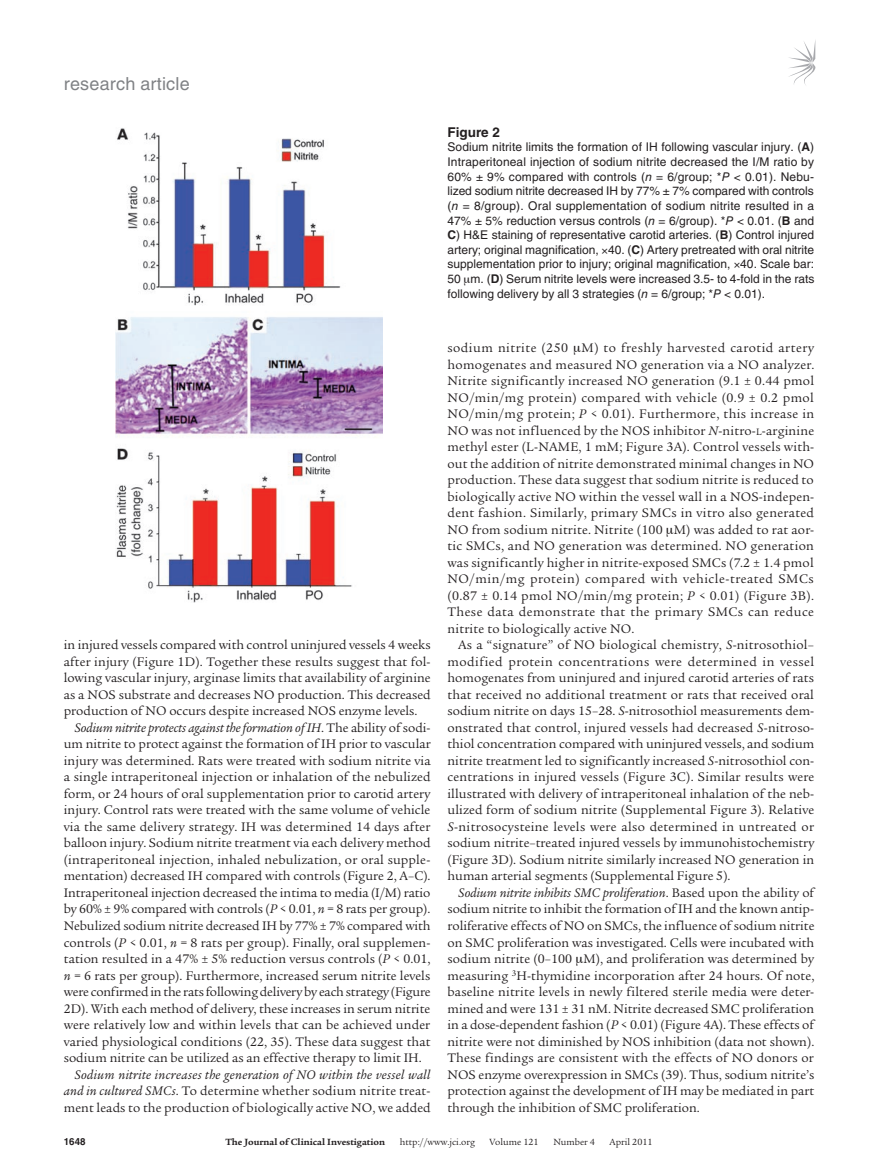
<style>
.page{position:relative;width:878px;height:1175px;background:#fff}
.page>*{position:absolute;margin:0;border:0;box-sizing:border-box;transform-origin:0 0}
.t1{font:18px "Helvetica LT Std";letter-spacing:.01em;color:#808285}
.t2{font:13.5px/16.5px "Legacy Serif Std";color:#231f20;text-align:justify}
.t3{font:italic 13.5px "Legacy Serif Std";letter-spacing:-.005em;color:#231f20}
.t4{font:700 13.5px "Helvetica LT Std";color:#231f20}
.t5{font:12px/14.7px "Helvetica LT Std";color:#231f20;text-align:justify}
.t6{font:9.75px "Legacy Serif Std";color:#231f20}
.t7{font:700 9.75px "Legacy Serif Std";color:#231f20}
.t8{font:700 9.75px "Helvetica LT Std";color:#231f20}
.s1{font-weight:700}
.s2{font-style:italic}
.s3{font-style:normal}
.s4{font-size:10.2px}
</style>
<div class="page">
<svg style="left:789px;top:42px;width:26px;height:43px"></svg>
<img style="left:115px;top:128px;width:268px;height:474px">
<h1 class="t1" style="left:64px;top:73px;width:127px">research article</h1>
<p class="t4" style="left:447px;top:124px;width:54px">Figure 2</p>
<p class="t5" style="left:447px;top:140px;width:368px">Sodium nitrite limits the formation of IH following vascular injury. (<span class="s1">A</span>)<br>Intraperitoneal injection of sodium nitrite decreased the I/M ratio by 60% ± 9% compared with controls (<span class="s2">n</span> = 6/group; *<span class="s2">P</span> &lt; 0.01). Nebu&shy;lized sodium nitrite decreased IH by 77% ± 7% compared with controls (<span class="s2">n</span> = 8/group). Oral supplementation of sodium nitrite resulted in a 47% ± 5% reduction versus controls (<span class="s2">n</span> = 6/group). *<span class="s2">P</span> &lt; 0.01. (<span class="s1">B</span> and <span class="s1">C</span>) H&amp;E staining of representative carotid arteries. (<span class="s1">B</span>) Control injured artery; original magnification, 40. (<span class="s1">C</span>) Artery pretreated with oral nitrite supplementation prior to injury; original magnification, 40. Scale bar:<br>50 m. (<span class="s1">D</span>) Serum nitrite levels were increased 3.5- to 4-fold in the rats following delivery by all 3 strategies (<span class="s2">n</span> = 6/group; *<span class="s2">P</span> &lt; 0.01).</p>
<p class="t2" style="left:64px;top:637px;width:368px">in injured vessels compared with control uninjured vessels 4 weeks</p>
<p class="t2" style="left:64px;top:653px;width:368px">after injury (Figure 1D). Together these results suggest that fol-</p>
<p class="t2" style="left:64px;top:670px;width:368px">lowing vascular injury, arginase limits that availability of arginine</p>
<p class="t2" style="left:64px;top:686px;width:368px">as a NOS substrate and decreases NO production. This decreased</p>
<p class="t2" style="left:64px;top:703px;width:355px">production of NO occurs despite increased NOS enzyme levels.</p>
<p class="t3" style="left:74px;top:720px;width:357px">Sodium nitrite protects against the formation of IH<span class="s3">. The ability of sodi-</span></p>
<p class="t2" style="left:64px;top:736px;width:368px">um nitrite to protect against the formation of IH prior to vascular</p>
<p class="t2" style="left:64px;top:752px;width:368px">injury was determined. Rats were treated with sodium nitrite via</p>
<p class="t2" style="left:64px;top:769px;width:368px">a single intraperitoneal injection or inhalation of the nebulized</p>
<p class="t2" style="left:64px;top:785px;width:368px">form, or 24 hours of oral supplementation prior to carotid artery</p>
<p class="t2" style="left:64px;top:802px;width:368px">injury. Control rats were treated with the same volume of vehicle</p>
<p class="t2" style="left:64px;top:818px;width:368px">via the same delivery strategy. IH was determined 14 days after</p>
<p class="t2" style="left:64px;top:835px;width:368px">balloon injury. Sodium nitrite treatment via each delivery method</p>
<p class="t2" style="left:64px;top:851px;width:368px">(intraperitoneal injection, inhaled nebulization, or oral supple-</p>
<p class="t2" style="left:64px;top:868px;width:368px">mentation) decreased IH compared with controls (Figure 2, A–C).</p>
<p class="t2" style="left:64px;top:884px;width:368px">Intraperitoneal injection decreased the intima to media (I/M) ratio</p>
<p class="t2" style="left:64px;top:901px;width:368px">by 60% ± 9% compared with controls (<span class="s2">P</span> &lt; 0.01, <span class="s2">n</span> = 8 rats per group).</p>
<p class="t2" style="left:64px;top:917px;width:368px">Nebulized sodium nitrite decreased IH by 77% ± 7% compared with</p>
<p class="t2" style="left:64px;top:934px;width:368px">controls (<span class="s2">P</span> &lt; 0.01, <span class="s2">n</span> = 8 rats per group). Finally, oral supplemen-</p>
<p class="t2" style="left:64px;top:950px;width:368px">tation resulted in a 47% ± 5% reduction versus controls (<span class="s2">P</span> &lt; 0.01,</p>
<p class="t2" style="left:64px;top:967px;width:368px"><span class="s2">n</span> = 6 rats per group). Furthermore, increased serum nitrite levels</p>
<p class="t2" style="left:64px;top:983px;width:368px">were confirmed in the rats following delivery by each strategy (Figure</p>
<p class="t2" style="left:64px;top:1000px;width:368px">2D). With each method of delivery, these increases in serum nitrite</p>
<p class="t2" style="left:64px;top:1016px;width:368px">were relatively low and within levels that can be achieved under</p>
<p class="t2" style="left:64px;top:1033px;width:368px">varied physiological conditions (22, 35). These data suggest that</p>
<p class="t2" style="left:64px;top:1049px;width:359px">sodium nitrite can be utilized as an effective therapy to limit IH.</p>
<p class="t2" style="left:64px;top:1066px;width:368px;text-indent:11px"><span class="s2">Sodium nitrite increases the generation of NO within the vessel wall and in cultured SMCs</span>. To determine whether sodium nitrite treat&shy;ment leads to the production of biologically active NO, we added</p>
<p class="t2" style="left:447px;top:340px;width:368px">sodium nitrite (250 M) to freshly harvested carotid artery homogenates and measured NO generation via a NO analyzer.<br>Nitrite significantly increased NO generation (9.1 ± 0.44 pmol NO/min/mg protein) compared with vehicle (0.9 ± 0.2 pmol NO/min/mg protein; <span class="s2">P</span> &lt; 0.01). Furthermore, this increase in NO was not influenced by the NOS inhibitor <span class="s2">N</span>-nitro-<span class="s4">l</span>-arginine methyl ester (L-NAME, 1 mM; Figure 3A). Control vessels with&shy;out the addition of nitrite demonstrated minimal changes in NO production. These data suggest that sodium nitrite is reduced to biologically active NO within the vessel wall in a NOS-indepen&shy;dent fashion. Similarly, primary SMCs in vitro also generated NO from sodium nitrite. Nitrite (100 M) was added to rat aor&shy;tic SMCs, and NO generation was determined. NO generation was significantly higher in nitrite-exposed SMCs (7.2 ± 1.4 pmol NO/min/mg protein) compared with vehicle-treated SMCs (0.87 ± 0.14 pmol NO/min/mg protein; <span class="s2">P</span> &lt; 0.01) (Figure 3B).<br>These data demonstrate that the primary SMCs can reduce nitrite to biologically active NO.</p>
<p class="t2" style="left:447px;top:637px;width:368px;text-indent:11px">As a “signature” of NO biological chemistry, <span class="s2">S</span>-nitrosothiol– modified protein concentrations were determined in vessel homogenates from uninjured and injured carotid arteries of rats that received no additional treatment or rats that received oral sodium nitrite on days 15–28. <span class="s2">S</span>-nitrosothiol measurements dem&shy;onstrated that control, injured vessels had decreased <span class="s2">S</span>-nitroso&shy;thiol concentration compared with uninjured vessels, and sodium nitrite treatment led to significantly increased <span class="s2">S</span>-nitrosothiol con&shy;centrations in injured vessels (Figure 3C). Similar results were illustrated with delivery of intraperitoneal inhalation of the neb&shy;ulized form of sodium nitrite (Supplemental Figure 3). Relative <span class="s2">S</span>-nitrosocysteine levels were also determined in untreated or sodium nitrite–treated injured vessels by immunohistochemistry (Figure 3D). Sodium nitrite similarly increased NO generation in human arterial segments (Supplemental Figure 5).</p>
<p class="t2" style="left:447px;top:884px;width:368px;text-indent:11px"><span class="s2">Sodium nitrite inhibits SMC proliferation</span>. Based upon the ability of sodium nitrite to inhibit the formation of IH and the known antip&shy;roliferative effects of NO on SMCs, the influence of sodium nitrite on SMC proliferation was investigated. Cells were incubated with sodium nitrite (0–100 M), and proliferation was determined by measuring <sup>3</sup>H-thymidine incorporation after 24 hours. Of note, baseline nitrite levels in newly filtered sterile media were deter&shy;mined and were 131 ± 31 nM. Nitrite decreased SMC proliferation in a dose-dependent fashion (<span class="s2">P</span> &lt; 0.01) (Figure 4A). These effects of nitrite were not diminished by NOS inhibition (data not shown).<br>These findings are consistent with the effects of NO donors or NOS enzyme overexpression in SMCs (39). Thus, sodium nitrite’s protection against the development of IH may be mediated in part through the inhibition of SMC proliferation.</p>
<p class="t8" style="left:64px;top:1135px;width:23px">1648</p>
<p class="t7" style="left:225px;top:1135px;width:161px">The Journal of Clinical Investigation</p>
<p class="t6" style="left:400px;top:1136px;width:77px">http://www.jci.org</p>
<p class="t6" style="left:489px;top:1136px;width:50px">Volume 121</p>
<p class="t6" style="left:553px;top:1136px;width:43px">Number 4</p>
<p class="t6" style="left:609px;top:1136px;width:44px">April 2011</p>
</div>
